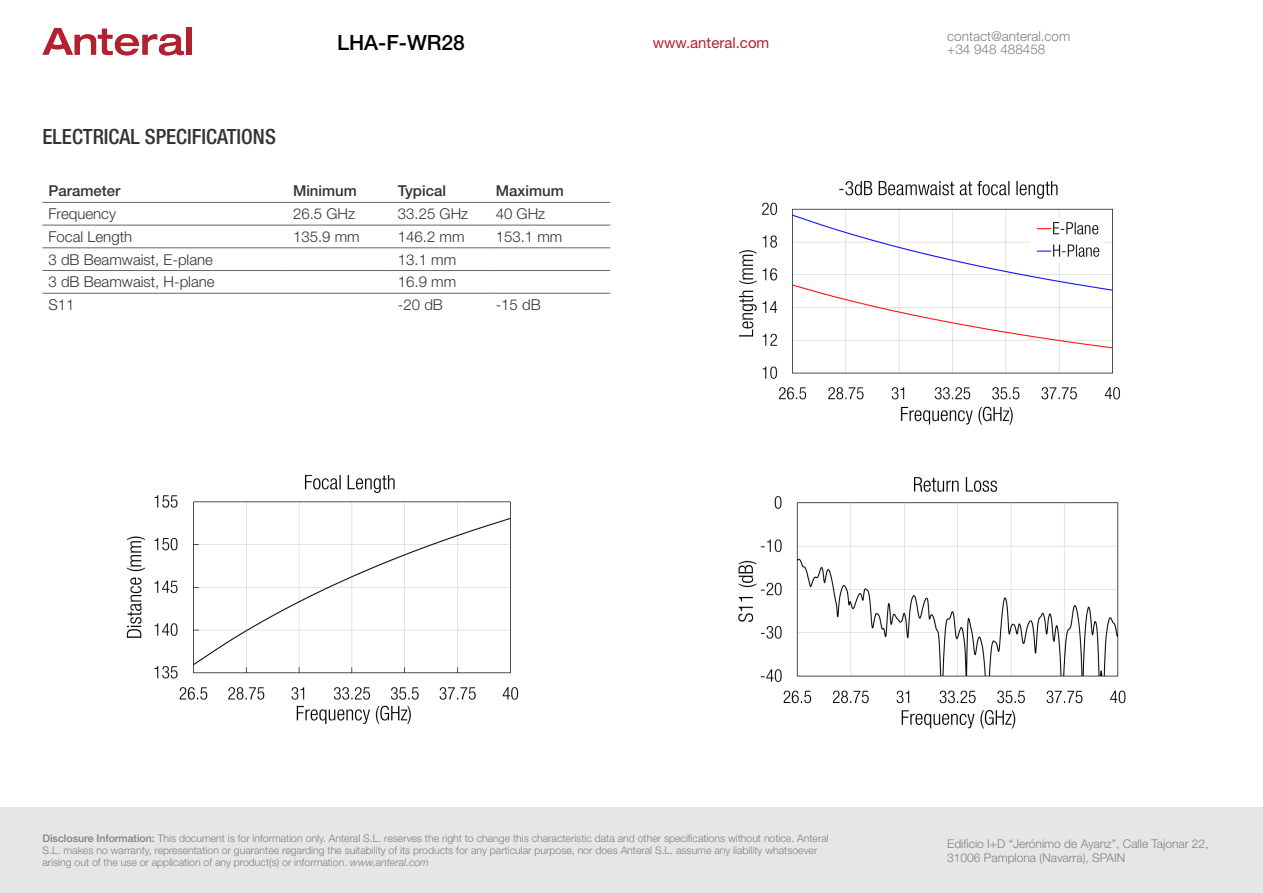
<style>
.page{position:relative;width:1263px;height:893px;background:#fff}
.page>*{position:absolute;margin:0;border:0;box-sizing:border-box;transform-origin:0 0}
.t1{font:500 condensed 21px "Helvetica Neue LT Std";color:#333}
.t2{font:500 21px "Helvetica Neue LT Std";color:#000}
.t3{font:300 15px "Helvetica Neue LT Std";color:#333}
.t4{font:500 15px "Helvetica Neue LT Std";color:#333}
.t5{font:15px "Helvetica Neue LT Std";color:#b32130}
.t6{font:300 13.5px/13.5px "Helvetica Neue LT Std";color:#808080}
.t7{font:300 12px/13.5px "Helvetica Neue LT Std";color:#808080}
.t8{font:300 10.5px/12px "Helvetica Neue LT Std";color:#808080}
.s1{font-weight:500}
.s2{font-style:italic}
</style>
<div class="page">
<div style="left:0;top:808px;width:1263px;height:85px;background:#e6e6e6"></div>
<div style="left:186px;top:28px;width:5px;height:27px;background:#b32130"></div>
<svg style="left:43px;top:28px;width:141px;height:27px"></svg>
<hr style="left:43px;top:202px;width:244px;height:1px;background:#666">
<hr style="left:287px;top:202px;width:105px;height:1px;background:#666">
<hr style="left:392px;top:202px;width:98px;height:1px;background:#666">
<hr style="left:490px;top:202px;width:120px;height:1px;background:#666">
<hr style="left:43px;top:225px;width:244px;height:1px;background:#666">
<hr style="left:287px;top:225px;width:105px;height:1px;background:#666">
<hr style="left:392px;top:225px;width:98px;height:1px;background:#666">
<hr style="left:490px;top:225px;width:120px;height:1px;background:#666">
<hr style="left:43px;top:247px;width:244px;height:1px;background:#666">
<hr style="left:287px;top:247px;width:105px;height:1px;background:#666">
<hr style="left:392px;top:247px;width:98px;height:1px;background:#666">
<hr style="left:490px;top:247px;width:120px;height:1px;background:#666">
<hr style="left:43px;top:270px;width:244px;height:1px;background:#666">
<hr style="left:287px;top:270px;width:105px;height:1px;background:#666">
<hr style="left:392px;top:270px;width:98px;height:1px;background:#666">
<hr style="left:490px;top:270px;width:120px;height:1px;background:#666">
<hr style="left:43px;top:293px;width:244px;height:1px;background:#666">
<hr style="left:287px;top:293px;width:105px;height:1px;background:#666">
<hr style="left:392px;top:293px;width:98px;height:1px;background:#666">
<hr style="left:490px;top:293px;width:120px;height:1px;background:#666">
<img style="left:126px;top:475px;width:393px;height:250px">
<img style="left:738px;top:477px;width:388px;height:252px">
<img style="left:739px;top:180px;width:381px;height:245px">
<p class="t1" style="left:43px;top:124px;width:235px">ELECTRICAL SPECIFICATIONS</p>
<p class="t2" style="left:337px;top:30px;width:129px">LHA-F-WR28</p>
<p class="t4" style="left:49px;top:182px;width:73px">Parameter</p>
<p class="t4" style="left:293px;top:182px;width:65px">Minimum</p>
<p class="t4" style="left:398px;top:182px;width:50px">Typical</p>
<p class="t4" style="left:496px;top:182px;width:70px">Maximum</p>
<p class="t3" style="left:49px;top:205px;width:69px">Frequency</p>
<p class="t3" style="left:293px;top:205px;width:63px">26.5 GHz</p>
<p class="t3" style="left:398px;top:205px;width:72px">33.25 GHz</p>
<p class="t3" style="left:496px;top:205px;width:51px">40 GHz</p>
<p class="t3" style="left:49px;top:227px;width:85px">Focal Length</p>
<p class="t3" style="left:293px;top:227px;width:68px">135.9 mm</p>
<p class="t3" style="left:398px;top:227px;width:68px">146.2 mm</p>
<p class="t3" style="left:496px;top:227px;width:68px">153.1 mm</p>
<p class="t3" style="left:49px;top:250px;width:166px">3 dB Beamwaist, E-plane</p>
<p class="t3" style="left:398px;top:250px;width:60px">13.1 mm</p>
<p class="t3" style="left:49px;top:273px;width:168px">3 dB Beamwaist, H-plane</p>
<p class="t3" style="left:398px;top:273px;width:60px">16.9 mm</p>
<p class="t3" style="left:49px;top:295px;width:28px">S11</p>
<p class="t3" style="left:398px;top:295px;width:47px">-20 dB</p>
<p class="t3" style="left:496px;top:295px;width:47px">-15 dB</p>
<h2 class="t5" style="left:653px;top:34px;width:118px">www.anteral.com</h2>
<p class="t6" style="left:947px;top:29px;width:125px">contact@anteral.com +34 948 488458</p>
<p class="t8" style="left:43px;top:832px;width:788px"><span class="s1">Disclosure Information:</span> This document is for information only. Anteral S.L. reserves the right to change this characteristic data and other specifications without notice. Anteral<br>S.L. makes no warranty, representation or guarantee regarding the suitability of its products for any particular purpose, nor does Anteral S.L. assume any liability whatsoever arising out of the use or application of any product(s) or information. <span class="s2">www.anteral.com</span></p>
<p class="t7" style="left:947px;top:837px;width:263px">Edificio I+D “Jerónimo de Ayanz”, Calle Tajonar 22,<br>31006 Pamplona (Navarra), SPAIN</p>
</div>
